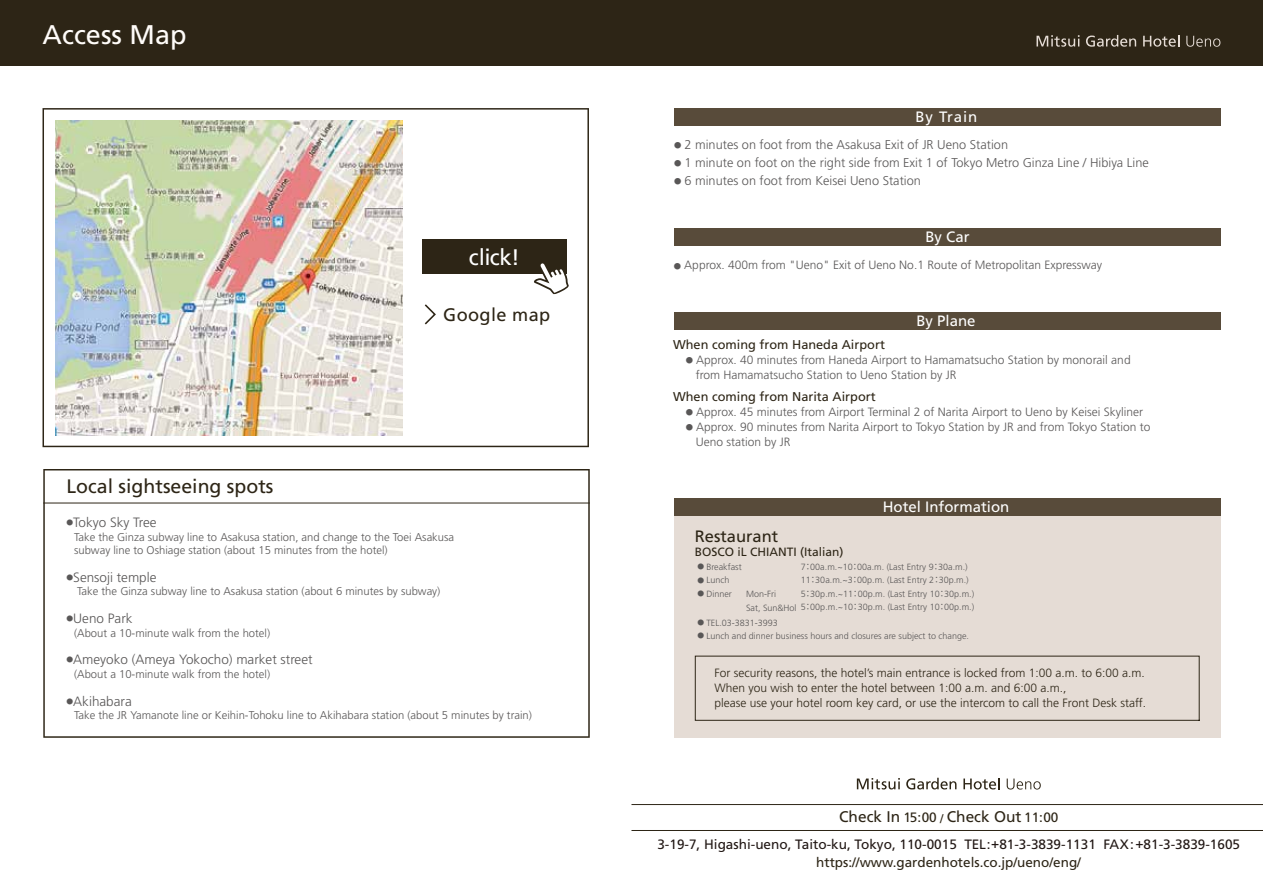
<style>
.page{position:relative;width:1263px;height:893px;background:#fff}
.page>*{position:absolute;margin:0;border:0;box-sizing:border-box;transform-origin:0 0}
.t1{font:27px "Frutiger";color:#fffcf9}
.t2{font:22.5px "Frutiger LT Pro";letter-spacing:-.025em;color:#fff}
.t3{font:19.5px "Frutiger";color:#2d2516}
.t4{font:18.15px "Frutiger";letter-spacing:.02em;color:#2d2516}
.t5{font:16.5px "Frutiger";color:#2d2516}
.t6{font:15.45px "Frutiger";color:#2d2516}
.t7{font:15px "Frutiger";color:#fff}
.t8{font:13.5px "Frutiger";color:#221815}
.t9{font:300 13.5px "Frutiger";color:#595757}
.t10{font:13.5px "Frutiger";color:#2d2516}
.t11{font:300 12.75px "Frutiger";color:#595757}
.t12{font:12.75px "Frutiger";color:#2d2516}
.t13{font:300 12px/15px "Frutiger";color:#595757}
.t14{font:300 12px/15px "Frutiger";color:#2d2516}
.t15{font:12px "Frutiger";color:#2d2516}
.t16{font:300 11.25px/13.5px "Frutiger";color:#595757}
.t17{font:300 9px/13.5px "Frutiger";color:#595757}
.s1{font-family:"Shin Go Pro";font-size:7.35px}
.s2{font-family:"Shin Go Pro";font-size:6.75px}
.s3{font-family:"Koz Go Pr 6 N";font-weight:400}
.s4{font-size:13.5px}
.s5{font-size:12.45px}
</style>
<div class="page">
<div style="left:0;top:0;width:1263px;height:66px;background:#2d2516"></div>
<hr style="left:631px;top:804px;width:632px;height:1px;background:#2d2516">
<hr style="left:631px;top:830px;width:632px;height:1px;background:#2d2516">
<div style="left:674px;top:108px;width:546px;height:18px;background:#584b3a"></div>
<div style="left:674px;top:516px;width:546px;height:222px;background:#e5dcd5"></div>
<div style="left:674px;top:498px;width:546px;height:18px;background:#584b3a"></div>
<svg style="left:695px;top:655px;width:505px;height:66px"></svg>
<div style="left:674px;top:312px;width:546px;height:18px;background:#584b3a"></div>
<div style="left:674px;top:228px;width:546px;height:18px;background:#584b3a"></div>
<svg style="left:43px;top:469px;width:547px;height:269px"></svg>
<svg style="left:1036px;top:35px;width:43px;height:12px"></svg>
<svg style="left:1086px;top:35px;width:50px;height:12px"></svg>
<svg style="left:1143px;top:35px;width:36px;height:12px"></svg>
<svg style="left:1186px;top:36px;width:34px;height:11px"></svg>
<svg style="left:857px;top:778px;width:43px;height:11px"></svg>
<svg style="left:906px;top:778px;width:50px;height:11px"></svg>
<svg style="left:963px;top:778px;width:37px;height:11px"></svg>
<svg style="left:1007px;top:778px;width:34px;height:11px"></svg>
<img style="left:43px;top:108px;width:546px;height:339px">
<h1 class="t1" style="left:43px;top:19px;width:145px">Access Map</h1>
<h3 class="t3" style="left:67px;top:475px;width:208px">Local sightseeing spots</h3>
<h2 class="t2" style="left:469px;top:243px;width:53px">click!</h2>
<h3 class="t4" style="left:443px;top:304px;width:109px">Google map</h3>
<p class="t9" style="left:67px;top:515px;width:92px"><sup>●</sup>Tokyo Sky Tree</p>
<p class="t16" style="left:74px;top:530px;width:382px">Take the Ginza subway line to Asakusa station, and change to the Toei Asakusa subway line to Oshiage station (about 15 minutes from the hotel)</p>
<p class="t9" style="left:67px;top:569px;width:92px"><sup>●</sup>Sensoji temple</p>
<p class="t16" style="left:77px;top:585px;width:365px">Take the Ginza subway line to Asakusa station (about 6 minutes by subway)</p>
<p class="t9" style="left:67px;top:611px;width:68px"><sup>●</sup>Ueno Park</p>
<p class="t16" style="left:74px;top:626px;width:198px">(About a 10-minute walk from the hotel)</p>
<p class="t9" style="left:67px;top:652px;width:248px"><sup>●</sup>Ameyoko (Ameya Yokocho) market street</p>
<p class="t16" style="left:74px;top:667px;width:198px">(About a 10-minute walk from the hotel)</p>
<p class="t9" style="left:67px;top:693px;width:67px"><sup>●</sup>Akihabara</p>
<p class="t16" style="left:74px;top:709px;width:459px">Take the JR Yamanote line or Keihin-Tohoku line to Akihabara station (about 5 minutes by train)</p>
<p class="t7" style="left:915px;top:108px;width:63px">By Train</p>
<p class="t11" style="left:674px;top:137px;width:336px"><span class="s1">●</span> 2 minutes on foot from the Asakusa Exit of JR Ueno Station</p>
<p class="t11" style="left:674px;top:155px;width:476px"><span class="s1">●</span> 1 minute on foot on the right side from Exit 1 of Tokyo Metro Ginza Line / Hibiya Line</p>
<p class="t11" style="left:674px;top:173px;width:248px"><span class="s1">●</span> 6 minutes on foot from Keisei Ueno Station</p>
<p class="t7" style="left:925px;top:228px;width:46px">By Car</p>
<p class="t13" style="left:674px;top:258px;width:430px"><span class="s1">●</span> Approx. 400m from "Ueno" Exit of Ueno No.1 Route of Metropolitan Expressway</p>
<p class="t12" style="left:673px;top:337px;width:213px">When coming from Haneda Airport</p>
<p class="t7" style="left:916px;top:312px;width:61px">By Plane</p>
<p class="t13" style="left:696px;top:352px;width:436px;text-indent:-10px"><span class="s1">●</span> Approx. 40 minutes from Haneda Airport to Hamamatsucho Station by monorail and from Hamamatsucho Station to Ueno Station by JR</p>
<p class="t12" style="left:673px;top:389px;width:204px">When coming from Narita Airport</p>
<p class="t13" style="left:686px;top:404px;width:459px"><span class="s1">●</span> Approx. 45 minutes from Airport Terminal 2 of Narita Airport to Ueno by Keisei Skyliner</p>
<p class="t13" style="left:696px;top:419px;width:456px;text-indent:-10px"><span class="s1">●</span> Approx. 90 minutes from Narita Airport to Tokyo Station by JR and from Tokyo Station to<br>Ueno station by JR</p>
<h3 class="t5" style="left:695px;top:527px;width:85px">Restaurant</h3>
<p class="t15" style="left:695px;top:545px;width:150px">BOSCO iL CHIANTI (Italian)</p>
<p class="t7" style="left:883px;top:498px;width:128px">Hotel Information</p>
<p class="t17" style="left:697px;top:560px;width:46px"><span class="s2">●</span> Breakfast</p>
<p class="t17" style="left:697px;top:573px;width:34px"><span class="s2">●</span> Lunch</p>
<p class="t17" style="left:697px;top:587px;width:36px"><span class="s2">●</span> Dinner</p>
<p class="t17" style="left:697px;top:616px;width:82px"><span class="s2">●</span> TEL.03-3831-3993</p>
<p class="t17" style="left:697px;top:629px;width:273px"><span class="s2">●</span> Lunch and dinner business hours and closures are subject to change.</p>
<p class="t17" style="left:801px;top:560px;width:175px">7<span class="s3">：</span>00a.m.~10<span class="s3">：</span>00a.m. (Last Entry 9<span class="s3">：</span>30a.m.)<br>11<span class="s3">：</span>30a.m.~3<span class="s3">：</span>00p.m. (Last Entry 2<span class="s3">：</span>30p.m.)<br>5<span class="s3">：</span>30p.m.~11<span class="s3">：</span>00p.m. (Last Entry 10<span class="s3">：</span>30p.m.)<br>5<span class="s3">：</span>00p.m.~10<span class="s3">：</span>30p.m. (Last Entry 10<span class="s3">：</span>00p.m.)</p>
<p class="t17" style="left:746px;top:587px;width:52px">Mon-Fri<br>Sat, Sun&amp;Hol</p>
<p class="t14" style="left:714px;top:665px;width:433px">For security reasons, the hotel’s main entrance is locked from 1:00 a.m. to 6:00 a.m.<br>When you wish to enter the hotel between 1:00 a.m. and 6:00 a.m.,<br>please use your hotel room key card, or use the intercom to call the Front Desk staff.</p>
<p class="t6" style="left:839px;top:808px;width:221px">Check In <span class="s4">15:00</span> <span class="s5">/</span> Check Out <span class="s4">11:00</span></p>
<p class="t8" style="left:657px;top:837px;width:584px">3-19-7, Higashi-ueno, Taito-ku, Tokyo, 110-0015 TEL:+81-3-3839-1131 FAX:+81-3-3839-1605</p>
<p class="t10" style="left:816px;top:854px;width:266px">https://www.gardenhotels.co.jp/ueno/eng/</p>
</div>
